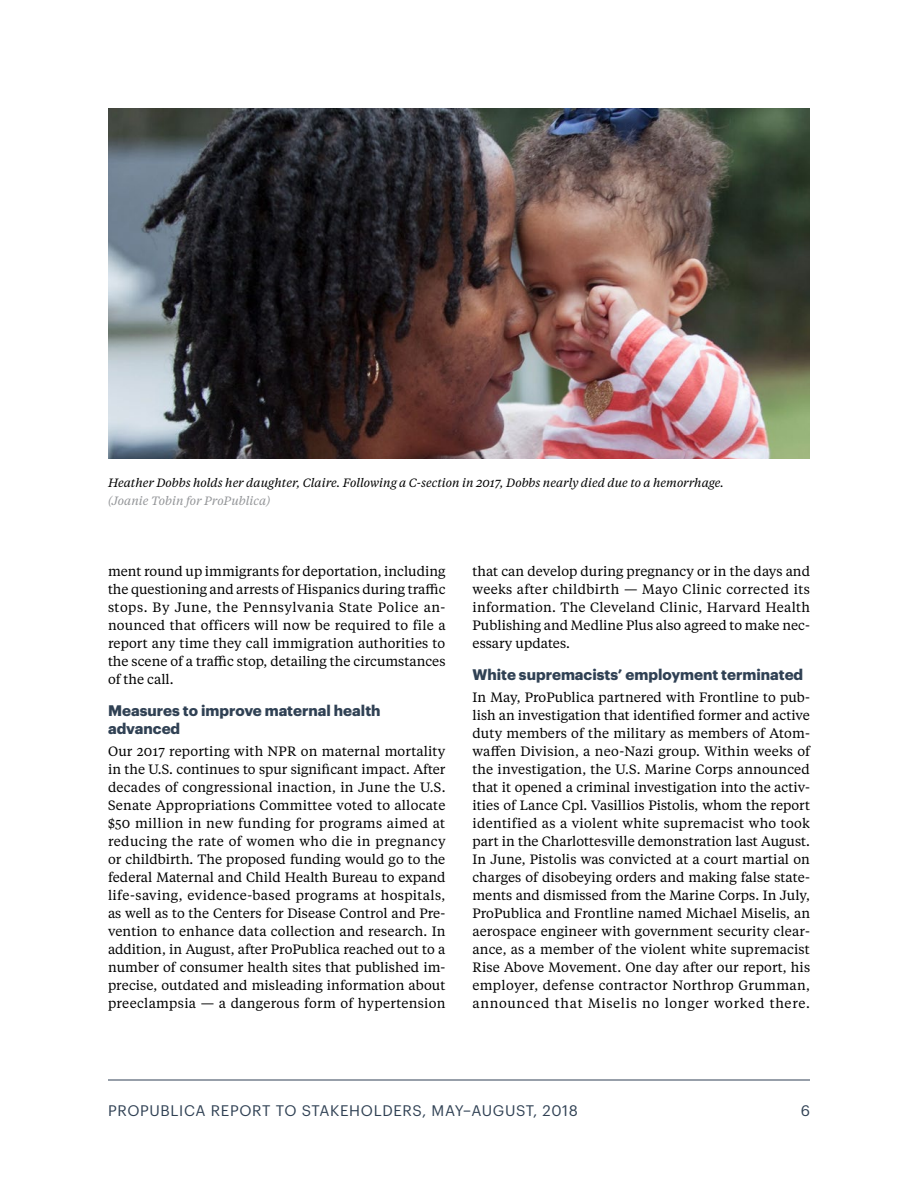
<style>
.page{position:relative;width:918px;height:1188px;background:#fff}
.page>*{position:absolute;margin:0;border:0;box-sizing:border-box;transform-origin:0 0}
.t1{font:700 15px/18px "Graphik";color:#304154}
.t2{font:15px "Graphik";letter-spacing:.045em;color:#304154}
.t3{font:13.5px/18px "Tiempos Text";letter-spacing:.01em;color:#000;text-align:justify}
.t4{font:italic 12px "Tiempos Text";color:#000}
.t5{font:italic 12px "Tiempos Text";color:#939598}
</style>
<div class="page">
<hr style="left:108px;top:1080px;width:702px;height:1px;background:#304154">
<img style="left:108px;top:108px;width:702px;height:351px">
<p class="t4" style="left:108px;top:474px;width:618px">Heather Dobbs holds her daughter, Claire. Following a C-section in 2017, Dobbs nearly died due to a hemorrhage.</p>
<p class="t5" style="left:108px;top:492px;width:164px">(Joanie Tobin for ProPublica)</p>
<p class="t3" style="left:108px;top:562px;width:339px">ment round up immigrants for deportation, including the questioning and arrests of Hispanics during traffic stops. By June, the Pennsylvania State Police an&shy;nounced that officers will now be required to file a report any time they call immigration authorities to the scene of a traffic stop, detailing the circumstances of the call.</p>
<p class="t1" style="left:108px;top:700px;width:274px">Measures to improve maternal health advanced</p>
<p class="t3" style="left:108px;top:742px;width:339px">Our 2017 reporting with NPR on maternal mortality in the U.S. continues to spur significant impact. After decades of congressional inaction, in June the U.S.<br>Senate Appropriations Committee voted to allocate $50 million in new funding for programs aimed at reducing the rate of women who die in pregnancy or childbirth. The proposed funding would go to the federal Maternal and Child Health Bureau to expand life-saving, evidence-based programs at hospitals, as well as to the Centers for Disease Control and Pre&shy;vention to enhance data collection and research. In addition, in August, after ProPublica reached out to a number of consumer health sites that published im&shy;precise, outdated and misleading information about preeclampsia — a dangerous form of hypertension</p>
<p class="t3" style="left:472px;top:562px;width:339px">that can develop during pregnancy or in the days and weeks after childbirth — Mayo Clinic corrected its information. The Cleveland Clinic, Harvard Health Publishing and Medline Plus also agreed to make nec&shy;essary updates.</p>
<p class="t1" style="left:472px;top:664px;width:332px">White supremacists’ employment terminated</p>
<p class="t3" style="left:472px;top:688px;width:339px">In May, ProPublica partnered with Frontline to pub&shy;lish an investigation that identified former and active duty members of the military as members of Atom&shy;waffen Division, a neo-Nazi group. Within weeks of the investigation, the U.S. Marine Corps announced that it opened a criminal investigation into the activ&shy;ities of Lance Cpl. Vasillios Pistolis, whom the report identified as a violent white supremacist who took part in the Charlottesville demonstration last August.<br>In June, Pistolis was convicted at a court martial on charges of disobeying orders and making false state&shy;ments and dismissed from the Marine Corps. In July, ProPublica and Frontline named Michael Miselis, an aerospace engineer with government security clear&shy;ance, as a member of the violent white supremacist Rise Above Movement. One day after our report, his employer, defense contractor Northrop Grumman, announced that Miselis no longer worked there.</p>
<p class="t2" style="left:108px;top:1099px;width:471px">PROPUBLICA REPORT TO STAKEHOLDERS, MAY–AUGUST, 2018</p>
<p class="t2" style="left:801px;top:1099px;width:11px">6</p>
</div>
